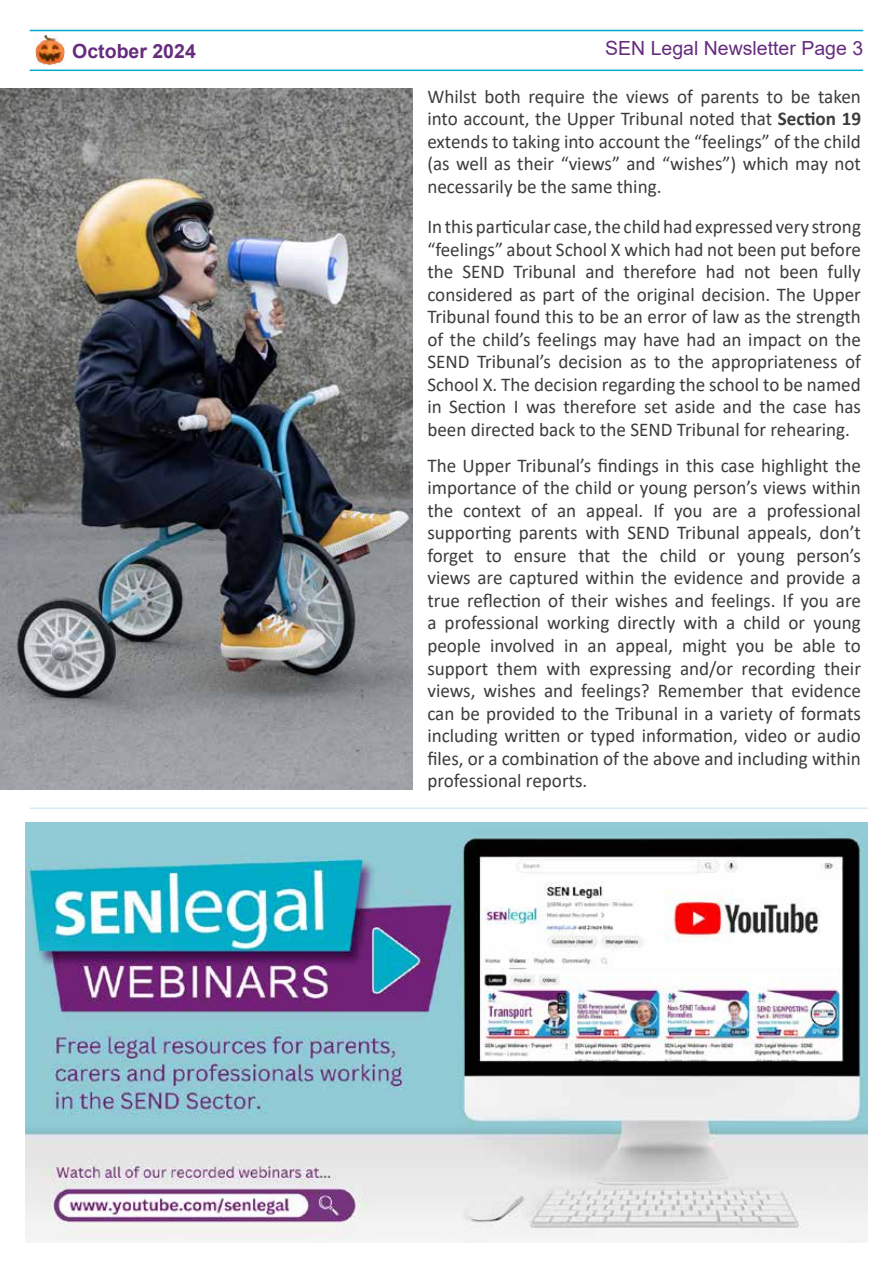
<style>
.page{position:relative;width:893px;height:1263px;background:#fff}
.page>*{position:absolute;margin:0;border:0;box-sizing:border-box;transform-origin:0 0}
.t1{font:19.5px/22.5px "Calibri";color:#3c3c3b;text-align:justify}
.t2{font:19.5px "Arial";color:#662c7d}
.t3{font:700 19.5px "Arial";color:#662c7d}
.s1{font-weight:700}
</style>
<div class="page">
<hr style="left:30px;top:30px;width:833px;height:1px;background:#00acc9">
<hr style="left:30px;top:70px;width:833px;height:1px;background:#00acc9">
<img style="left:0;top:88px;width:412px;height:701px">
<hr style="left:30px;top:807px;width:837px;height:2px;background:#53b1d3">
<img style="left:26px;top:823px;width:841px;height:420px">
<img style="left:34px;top:35px;width:32px;height:31px">
<p class="t3" style="left:72px;top:38px;width:125px">October 2024</p>
<p class="t2" style="left:605px;top:35px;width:259px">SEN Legal Newsletter Page 3</p>
<p class="t1" style="left:427px;top:85px;width:435px">Whilst both require the views of parents to be taken into account, the Upper Tribunal noted that <span class="s1">Section 19 </span>extends to taking into account the “feelings” of the child (as well as their “views” and “wishes”) which may not necessarily be the same thing.</p>
<p class="t1" style="left:427px;top:215px;width:435px">In this particular case, the child had expressed very strong “feelings” about School X which had not been put before the SEND Tribunal and therefore had not been fully considered as part of the original decision. The Upper Tribunal found this to be an error of law as the strength of the child’s feelings may have had an impact on the SEND Tribunal’s decision as to the appropriateness of School X. The decision regarding the school to be named in Section I was therefore set aside and the case has been directed back to the SEND Tribunal for rehearing.</p>
<p class="t1" style="left:427px;top:454px;width:435px">The Upper Tribunal’s findings in this case highlight the importance of the child or young person’s views within the context of an appeal. If you are a professional supporting parents with SEND Tribunal appeals, don’t forget to ensure that the child or young person’s views are captured within the evidence and provide a true reflection of their wishes and feelings. If you are a professional working directly with a child or young people involved in an appeal, might you be able to support them with expressing and/or recording their views, wishes and feelings? Remember that evidence can be provided to the Tribunal in a variety of formats including written or typed information, video or audio files, or a combination of the above and including within professional reports.</p>
</div>
